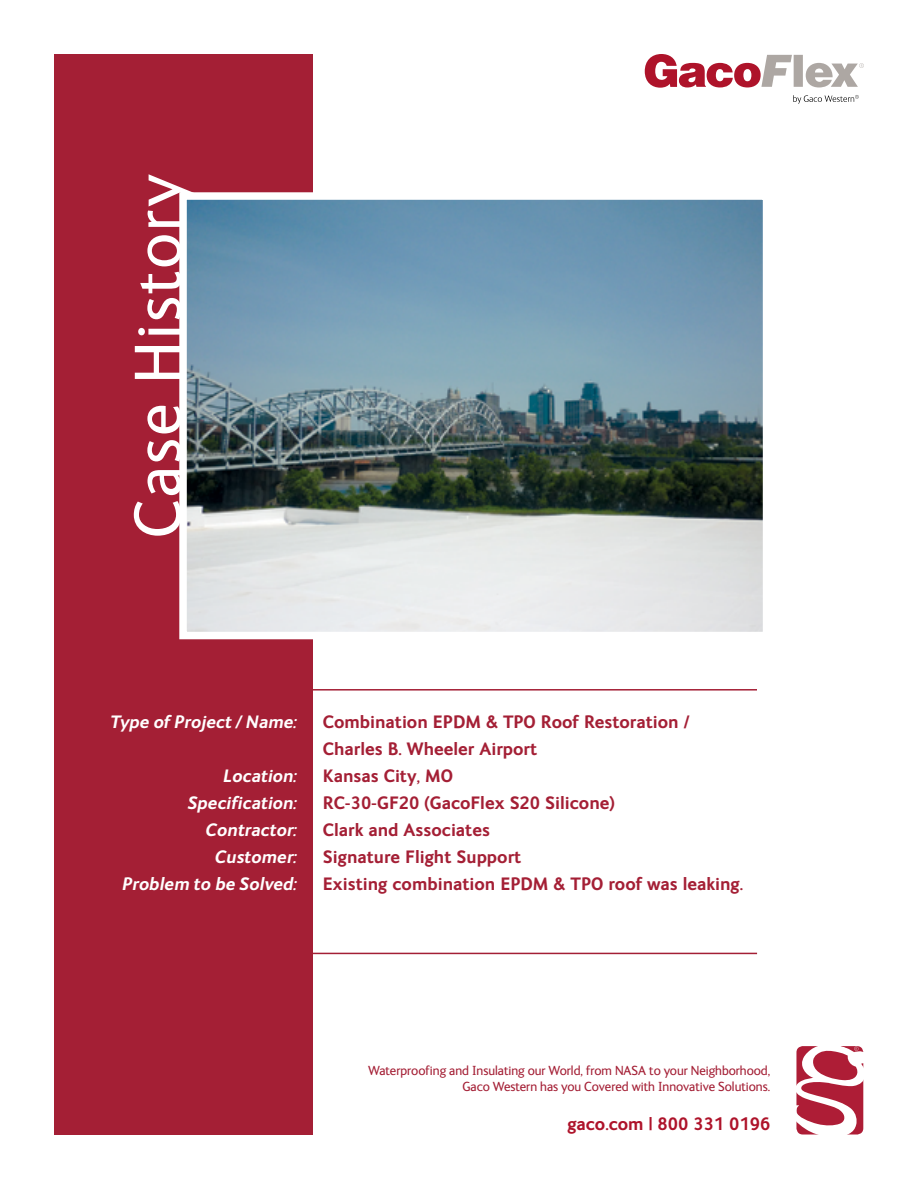
<style>
.page{position:relative;width:918px;height:1188px;background:#fff}
.page>*{position:absolute;margin:0;border:0;box-sizing:border-box;transform-origin:0 0}
.t1{font:67.5px "FS Ingrid";letter-spacing:.04em;color:#fff}
.t2{font:700 18px/27px "FS Ingrid";color:#a41f35}
.t3{font:italic 700 18px/27px "FS Ingrid";color:#fff;text-align:right}
.t4{font:700 18px "FS Ingrid";color:#ae132a}
.t5{font:13.5px/16.2px "FS Ingrid";color:#a41f35;text-align:right}
</style>
<div class="page">
<div style="left:54px;top:54px;width:258px;height:1081px;background:#a41f35"></div>
<svg style="left:179px;top:189px;width:584px;height:454px;background:#8a9fa9"></svg>
<hr style="left:54px;top:953px;width:703px;height:1px;background:#a41f35">
<hr style="left:219px;top:689px;width:538px;height:2px;background:#a41f35">
<svg style="left:796px;top:1046px;width:68px;height:89px"></svg>
<svg style="left:793px;top:95px;width:66px;height:9px"></svg>
<svg style="left:645px;top:54px;width:219px;height:34px"></svg>
<h1 class="t1" style="left:123px;top:538px;width:366px;rotate:-90deg">Case History</h1>
<p class="t3" style="left:110px;top:709px;width:188px">Type of Project / Name:</p>
<p class="t3" style="left:123px;top:763px;width:176px">Location:<br>Specification:<br>Contractor:<br>Customer:<br>Problem to be Solved:</p>
<p class="t2" style="left:323px;top:709px;width:422px">Combination EPDM &amp; TPO Roof Restoration /<br>Charles B. Wheeler Airport<br>Kansas City, MO<br>RC-30-GF20 (GacoFlex S20 Silicone)<br>Clark and Associates<br>Signature Flight Support<br>Existing combination EPDM &amp; TPO roof was leaking.</p>
<p class="t5" style="left:368px;top:1062px;width:404px">Waterproofing and Insulating our World, from NASA to your Neighborhood,<br>Gaco Western has you Covered with Innovative Solutions.</p>
<p class="t4" style="left:568px;top:1113px;width:204px">gaco.com | 800 331 0196</p>
</div>
